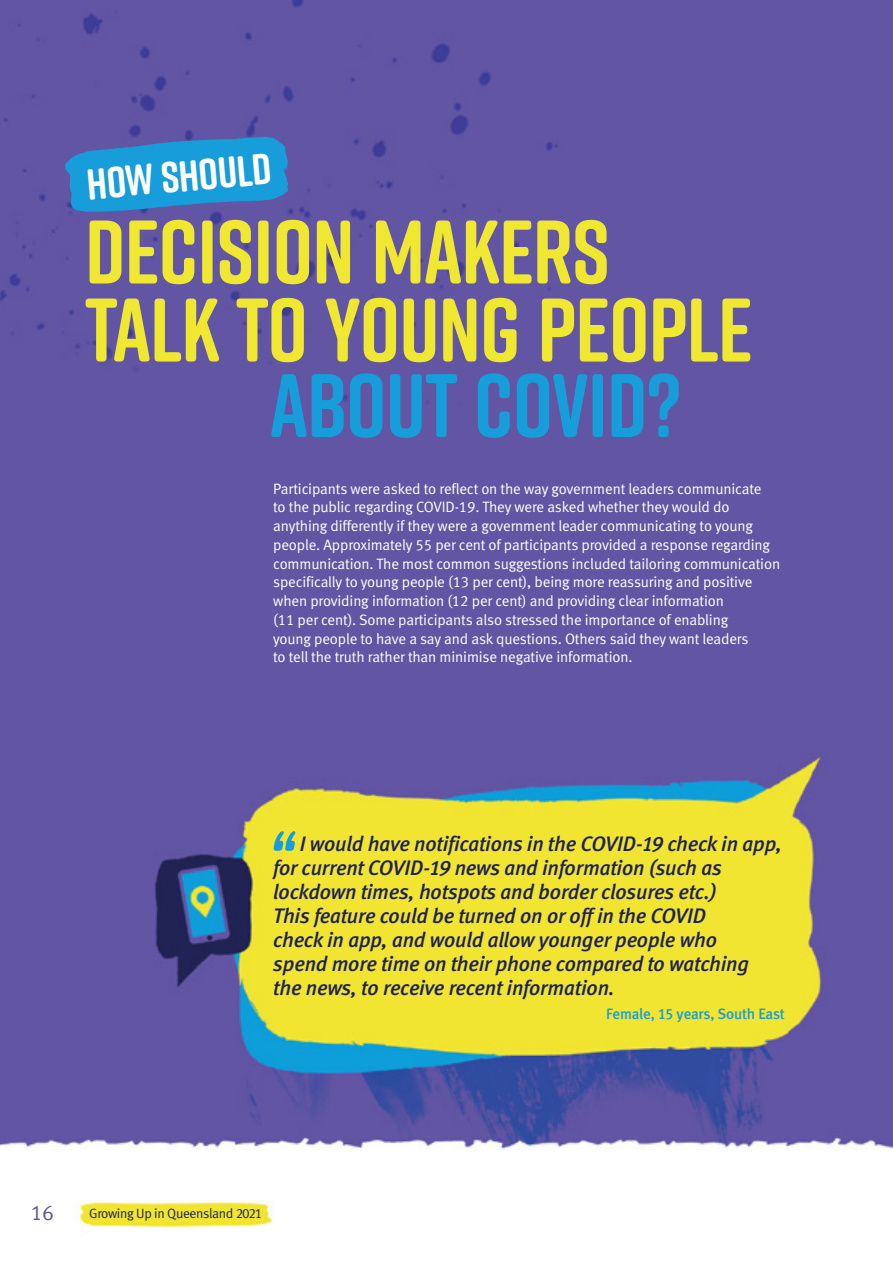
<style>
.page{position:relative;width:893px;height:1263px;background:#fff}
.page>*{position:absolute;margin:0;border:0;box-sizing:border-box;transform-origin:0 0}
.Heading_Chapter_40pt{font:700 90px "Rift Soft";letter-spacing:-.01em;color:#efe730}
.Heading_Chapter_40pt-2{font:700 90px "Rift Soft";letter-spacing:-.01em;color:#179dd9}
.Heading_Chapter_40pt-3{font:700 43.5px "Rift Soft";color:#fff}
.Quote_Navy{font:italic 21px/24px "Meta Medium LF";letter-spacing:-.01em;color:#1f2254}
.t1{font:21px "Meta Normal LF";color:#6054a3}
.Body_WHITE{font:15px/18.8px "Meta Normal LF";letter-spacing:-.01em;color:#fff}
.Quote_author_light_b{font:15px "Meta Medium LF";letter-spacing:-.015em;color:#179dd9}
.t2{font:13.5px "Meta Normal LF";letter-spacing:-.03em;color:#1f2254}
</style>
<div class="page">
<img style="left:0;top:0;width:893px;height:1228px">
<svg style="left:64px;top:137px;width:224px;height:77px;background:#278ccd"></svg>
<svg style="left:273px;top:831px;width:24px;height:20px"></svg>
<h1 class="Heading_Chapter_40pt-3" style="left:84px;top:153px;width:186px;rotate:-5deg">HOW SHOULD</h1>
<h1 class="Heading_Chapter_40pt" style="left:85px;top:188px;width:526px">DECISION MAKERS</h1>
<h1 class="Heading_Chapter_40pt" style="left:85px;top:266px;width:669px">TALK TO YOUNG PEOPLE</h1>
<h1 class="Heading_Chapter_40pt-2" style="left:270px;top:341px;width:413px">ABOUT COVID?</h1>
<p class="Body_WHITE" style="left:273px;top:479px;width:508px">Participants were asked to reflect on the way government leaders communicate<br>to the public regarding COVID-19. They were asked whether they would do anything differently if they were a government leader communicating to young people. Approximately 55 per cent of participants provided a response regarding communication. The most common suggestions included tailoring communication specifically to young people (13 per cent), being more reassuring and positive when providing information (12 per cent) and providing clear information<br>(11 per cent). Some participants also stressed the importance of enabling<br>young people to have a say and ask questions. Others said they want leaders<br>to tell the truth rather than minimise negative information.</p>
<p class="Quote_Navy" style="left:273px;top:831px;width:510px;text-indent:27px">I would have notifications in the COVID-19 check in app, for current COVID-19 news and information (such as lockdown times, hotspots and border closures etc.)<br>This feature could be turned on or off in the COVID<br>check in app, and would allow younger people who<br>spend more time on their phone compared to watching the news, to receive recent information.</p>
<p class="Quote_author_light_b" style="left:606px;top:1005px;width:180px">Female, 15 years, South East</p>
<h3 class="t1" style="left:31px;top:1201px;width:25px">16</h3>
<p class="t2" style="left:89px;top:1205px;width:175px">Growing Up in Queensland 2021</p>
</div>
